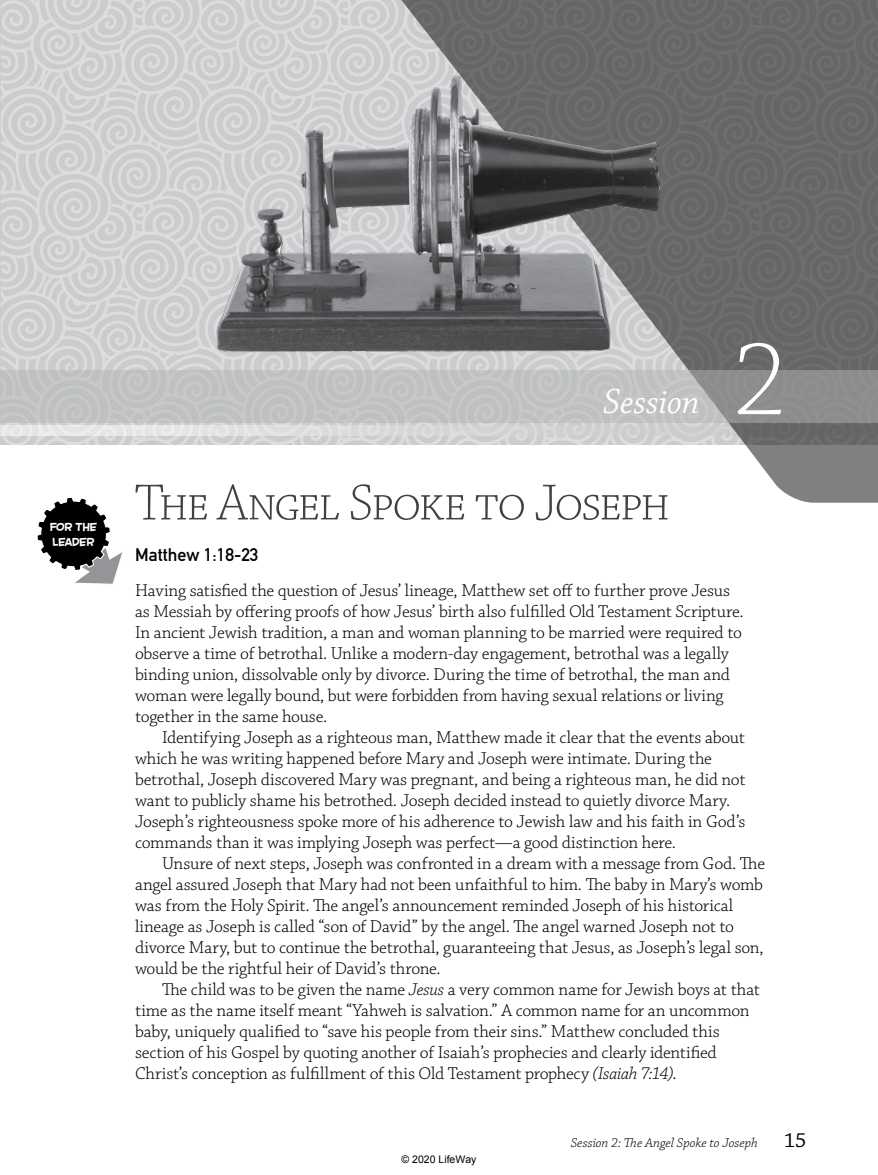
<style>
.page{position:relative;width:878px;height:1175px;background:#fff}
.page>*{position:absolute;margin:0;border:0;box-sizing:border-box;transform-origin:0 0}
.t1{font:112.5px "Chaparral Pro Light Disp";color:#fff}
.t2{font:54px "Chaparral Pro Light Disp";letter-spacing:-.02em;color:#414042}
.t3{font:37.5px "Chaparral Pro It Disp";letter-spacing:.015em;color:#fff}
.t4{font:21px "Chaparral Pro Capt";color:#000}
.t5{font:300 18px/21px "Chaparral Pro";letter-spacing:-.01em;color:#000}
.t6{font:18px "DIN Mittelschrift Std";color:#000}
.t7{font:13.5px "Chaparral Pro Light It Capt";color:#000}
.t8{font:12.75px/15px "Spruce AOE";color:#fff}
.t9{font:10.5px "Arial";color:#000}
.s1{font-style:italic}
</style>
<div class="page">
<img style="left:0;top:0;width:391px;height:444px">
<div style="left:0;top:425px;width:878px;height:11px;background:#e4e4e5"></div>
<svg style="left:391px;top:0;width:487px;height:502px;fill:#6c6d6d"></svg>
<svg style="left:37px;top:497px;width:85px;height:87px"></svg>
<img style="left:187px;top:60px;width:509px;height:310px">
<svg style="left:0;top:370px;width:878px;height:52px;background:#b6b8ba"></svg>
<p class="t8" style="left:50px;top:519px;width:49px">FOR THE<br>LEADER</p>
<h3 class="t3" style="left:603px;top:382px;width:97px">Session</h3>
<h1 class="t1" style="left:735px;top:321px;width:52px">2</h1>
<h2 class="t2" style="left:135px;top:475px;width:535px">The Angel Spoke to Joseph</h2>
<p class="t6" style="left:135px;top:544px;width:125px">Matthew 1:18-23</p>
<p class="t5" style="left:135px;top:580px;width:610px">Having satisfied the question of Jesus’ lineage, Matthew set off to further prove Jesus as Messiah by offering proofs of how Jesus’ birth also fulfilled Old Testament Scripture.<br>In ancient Jewish tradition, a man and woman planning to be married were required to observe a time of betrothal. Unlike a modern-day engagement, betrothal was a legally binding union, dissolvable only by divorce. During the time of betrothal, the man and woman were legally bound, but were forbidden from having sexual relations or living together in the same house.</p>
<p class="t5" style="left:135px;top:727px;width:612px;text-indent:27px">Identifying Joseph as a righteous man, Matthew made it clear that the events about which he was writing happened before Mary and Joseph were intimate. During the betrothal, Joseph discovered Mary was pregnant, and being a righteous man, he did not want to publicly shame his betrothed. Joseph decided instead to quietly divorce Mary.<br>Joseph’s righteousness spoke more of his adherence to Jewish law and his faith in God’s commands than it was implying Joseph was perfect—a good distinction here.</p>
<p class="t5" style="left:135px;top:853px;width:631px;text-indent:27px">Unsure of next steps, Joseph was confronted in a dream with a message from God. The angel assured Joseph that Mary had not been unfaithful to him. The baby in Mary’s womb was from the Holy Spirit. The angel’s announcement reminded Joseph of his historical lineage as Joseph is called “son of David” by the angel. The angel warned Joseph not to divorce Mary, but to continue the betrothal, guaranteeing that Jesus, as Joseph’s legal son, would be the rightful heir of David’s throne.</p>
<p class="t5" style="left:135px;top:979px;width:626px;text-indent:27px">The child was to be given the name <span class="s1">Jesus</span> a very common name for Jewish boys at that time as the name itself meant “Yahweh is salvation.” A common name for an uncommon baby, uniquely qualified to “save his people from their sins.” Matthew concluded this section of his Gospel by quoting another of Isaiah’s prophecies and clearly identified Christ’s conception as fulfillment of this Old Testament prophecy <span class="s1">(Isaiah 7:14)</span>.</p>
<p class="t9" style="left:401px;top:1152px;width:76px">© 2020 LifeWay</p>
<p class="t7" style="left:570px;top:1134px;width:189px">Session 2: The Angel Spoke to Joseph</p>
<p class="t4" style="left:784px;top:1128px;width:24px">15</p>
</div>
